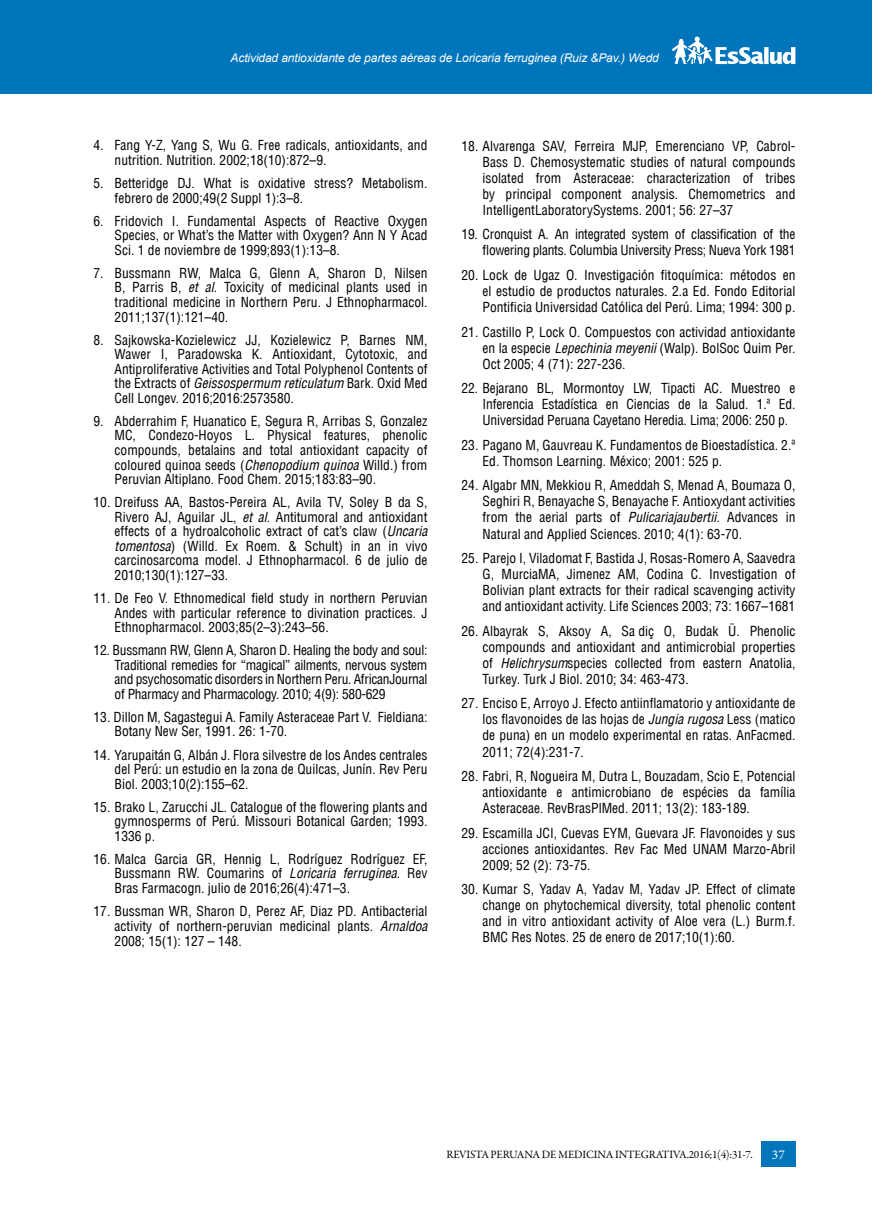
<style>
.page{position:relative;width:872px;height:1212px;background:#fff}
.page>*{position:absolute;margin:0;border:0;box-sizing:border-box;transform-origin:0 0}
.t1{font:condensed 13.5px/14.5px "Helvetica LT";color:#000;text-align:justify}
.t2{font:condensed 13.5px/16px "Helvetica LT";letter-spacing:-.02em;color:#000;text-align:right}
.t3{font:13.5px "Minion Pro";color:#fff}
.t4{font:italic 12px "Arial";letter-spacing:-.01em;color:#fff}
.t5{font:11.25px "Garamond Premr Pro";letter-spacing:-.015em;color:#000}
.s1{font-style:italic}
</style>
<div class="page">
<div style="left:761px;top:1142px;width:34px;height:25px;background:#0075bc"></div>
<div style="left:0;top:0;width:872px;height:94px;background:#0075bc"></div>
<svg style="left:672px;top:37px;width:123px;height:27px"></svg>
<p class="t4" style="left:230px;top:50px;width:430px">Actividad antioxidante de partes aéreas de Loricaria ferruginea (Ruiz &amp;Pav.) Wedd</p>
<p class="t1" style="left:115px;top:138px;width:314px;text-indent:-21px">4. Fang Y-Z, Yang S, Wu G. Free radicals, antioxidants, and nutrition. Nutrition. 2002;18(10):872–9.</p>
<p class="t1" style="left:115px;top:176px;width:314px;text-indent:-21px">5. Betteridge DJ. What is oxidative stress? Metabolism. febrero de 2000;49(2 Suppl 1):3–8.</p>
<p class="t1" style="left:115px;top:213px;width:314px;text-indent:-21px">6. Fridovich I. Fundamental Aspects of Reactive Oxygen Species, or What’s the Matter with Oxygen? Ann N Y Acad Sci. 1 de noviembre de 1999;893(1):13–8.</p>
<p class="t1" style="left:115px;top:266px;width:314px;text-indent:-21px">7. Bussmann RW, Malca G, Glenn A, Sharon D, Nilsen B, Parris B, <span class="s1">et al</span>. Toxicity of medicinal plants used in traditional medicine in Northern Peru. J Ethnopharmacol.<br>2011;137(1):121–40.</p>
<p class="t1" style="left:115px;top:332px;width:314px;text-indent:-21px">8. Sajkowska-Kozielewicz JJ, Kozielewicz P, Barnes NM, Wawer I, Paradowska K. Antioxidant, Cytotoxic, and Antiproliferative Activities and Total Polyphenol Contents of the Extracts of <span class="s1">Geissospermum reticulatum</span> Bark. Oxid Med Cell Longev. 2016;2016:2573580.</p>
<p class="t1" style="left:115px;top:414px;width:314px;text-indent:-21px">9. Abderrahim F, Huanatico E, Segura R, Arribas S, Gonzalez MC, Condezo-Hoyos L. Physical features, phenolic compounds, betalains and total antioxidant capacity of coloured quinoa seeds (<span class="s1">Chenopodium quinoa</span> Willd.) from Peruvian Altiplano. Food Chem. 2015;183:83–90.</p>
<p class="t1" style="left:115px;top:495px;width:314px;text-indent:-21px">10. Dreifuss AA, Bastos-Pereira AL, Avila TV, Soley B da S, Rivero AJ, Aguilar JL, <span class="s1">et al</span>. Antitumoral and antioxidant effects of a hydroalcoholic extract of cat’s claw (<span class="s1">Uncaria tomentosa</span>) (Willd. Ex Roem. &amp; Schult) in an in vivo carcinosarcoma model. J Ethnopharmacol. 6 de julio de 2010;130(1):127–33.</p>
<p class="t1" style="left:115px;top:591px;width:314px;text-indent:-21px">11. De Feo V. Ethnomedical field study in northern Peruvian Andes with particular reference to divination practices. J Ethnopharmacol. 2003;85(2–3):243–56.</p>
<p class="t1" style="left:115px;top:643px;width:314px;text-indent:-21px">12. Bussmann RW, Glenn A, Sharon D. Healing the body and soul:<br>Traditional remedies for “magical” ailments, nervous system and psychosomatic disorders in Northern Peru. AfricanJournal of Pharmacy and Pharmacology. 2010; 4(9): 580-629</p>
<p class="t1" style="left:115px;top:710px;width:314px;text-indent:-21px">13. Dillon M, Sagastegui A. Family Asteraceae Part V. Fieldiana:<br>Botany New Ser, 1991. 26: 1-70.</p>
<p class="t1" style="left:115px;top:747px;width:314px;text-indent:-21px">14. Yarupaitán G, Albán J. Flora silvestre de los Andes centrales del Perú: un estudio en la zona de Quilcas, Junín. Rev Peru Biol. 2003;10(2):155–62.</p>
<p class="t1" style="left:115px;top:799px;width:314px;text-indent:-21px">15. Brako L, Zarucchi JL. Catalogue of the flowering plants and gymnosperms of Perú. Missouri Botanical Garden; 1993.<br>1336 p.</p>
<p class="t1" style="left:115px;top:851px;width:314px;text-indent:-21px">16. Malca Garcia GR, Hennig L, Rodríguez Rodríguez EF, Bussmann RW. Coumarins of <span class="s1">Loricaria ferruginea</span>. Rev Bras Farmacogn. julio de 2016;26(4):471–3.</p>
<p class="t1" style="left:115px;top:903px;width:314px;text-indent:-21px">17. Bussman WR, Sharon D, Perez AF, Diaz PD. Antibacterial activity of northern-peruvian medicinal plants. <span class="s1">Arnaldoa </span>2008; 15(1): 127 – 148.</p>
<p class="t1" style="left:482px;top:138px;width:314px;line-height:16px;text-indent:-21px">18. Alvarenga SAV, Ferreira MJP, Emerenciano VP, Cabrol-Bass D. Chemosystematic studies of natural compounds isolated from Asteraceae: characterization of tribes by principal component analysis. Chemometrics and IntelligentLaboratorySystems. 2001; 56: 27–37</p>
<p class="t2" style="left:461px;top:226px;width:335px">19. Cronquist A. An integrated system of classification of the flowering plants. Columbia University Press; Nueva York 1981</p>
<p class="t1" style="left:482px;top:267px;width:314px;line-height:16px;text-indent:-21px">20. Lock de Ugaz O. Investigación fitoquímica: métodos en el estudio de productos naturales. 2.a Ed. Fondo Editorial Pontificia Universidad Católica del Perú. Lima; 1994: 300 p.</p>
<p class="t1" style="left:482px;top:323px;width:314px;line-height:16px;text-indent:-21px">21. Castillo P, Lock O. Compuestos con actividad antioxidante en la especie <span class="s1">Lepechinia meyenii</span> (Walp). BolSoc Quim Per.<br>Oct 2005; 4 (71): 227-236.</p>
<p class="t1" style="left:482px;top:380px;width:314px;line-height:16px;text-indent:-21px">22. Bejarano BL, Mormontoy LW, Tipacti AC. Muestreo e Inferencia Estadística en Ciencias de la Salud. 1.ª Ed.<br>Universidad Peruana Cayetano Heredia. Lima; 2006: 250 p.</p>
<p class="t1" style="left:482px;top:437px;width:314px;line-height:16px;text-indent:-21px">23. Pagano M, Gauvreau K. Fundamentos de Bioestadística. 2.ª<br>Ed. Thomson Learning. México; 2001: 525 p.</p>
<p class="t1" style="left:482px;top:477px;width:314px;line-height:16px;text-indent:-21px">24. Algabr MN, Mekkiou R, Ameddah S, Menad A, Boumaza O, Seghiri R, Benayache S, Benayache F. Antioxydant activities from the aerial parts of <span class="s1">Pulicariajaubertii.</span> Advances in Natural and Applied Sciences. 2010; 4(1): 63-70.</p>
<p class="t1" style="left:482px;top:550px;width:314px;line-height:16px;text-indent:-21px">25. Parejo I, Viladomat F, Bastida J, Rosas-Romero A, Saavedra G, MurciaMA, Jimenez AM, Codina C. Investigation of Bolivian plant extracts for their radical scavenging activity and antioxidant activity. Life Sciences 2003; 73: 1667–1681</p>
<p class="t1" style="left:482px;top:623px;width:314px;line-height:16px;text-indent:-21px">26. Albayrak S, Aksoy A, Sağdiç O, Budak Ü. Phenolic compounds and antioxidant and antimicrobial properties of <span class="s1">Helichrysum</span>species collected from eastern Anatolia, Turkey. Turk J Biol. 2010; 34: 463-473.</p>
<p class="t1" style="left:482px;top:695px;width:314px;line-height:16px;text-indent:-21px">27. Enciso E, Arroyo J. Efecto antiinflamatorio y antioxidante de los flavonoides de las hojas de <span class="s1">Jungia rugosa</span> Less (matico de puna) en un modelo experimental en ratas. AnFacmed.<br>2011; 72(4):231-7.</p>
<p class="t1" style="left:482px;top:768px;width:314px;line-height:16px;text-indent:-21px">28. Fabri, R, Nogueira M, Dutra L, Bouzadam, Scio E, Potencial antioxidante e antimicrobiano de espécies da família Asteraceae. RevBrasPlMed. 2011; 13(2): 183-189.</p>
<p class="t1" style="left:482px;top:825px;width:314px;line-height:16px;text-indent:-21px">29. Escamilla JCI, Cuevas EYM, Guevara JF. Flavonoides y sus acciones antioxidantes. Rev Fac Med UNAM Marzo-Abril 2009; 52 (2): 73-75.</p>
<p class="t1" style="left:482px;top:881px;width:314px;line-height:16px;text-indent:-21px">30. Kumar S, Yadav A, Yadav M, Yadav JP. Effect of climate change on phytochemical diversity, total phenolic content and in vitro antioxidant activity of Aloe vera (L.) Burm.f.<br>BMC Res Notes. 25 de enero de 2017;10(1):60.</p>
<p class="t5" style="left:446px;top:1148px;width:308px">REVISTA PERUANA DE MEDICINA INTEGRATIVA.2016;1(4):31-7.</p>
<p class="t3" style="left:772px;top:1145px;width:14px">37</p>
</div>
